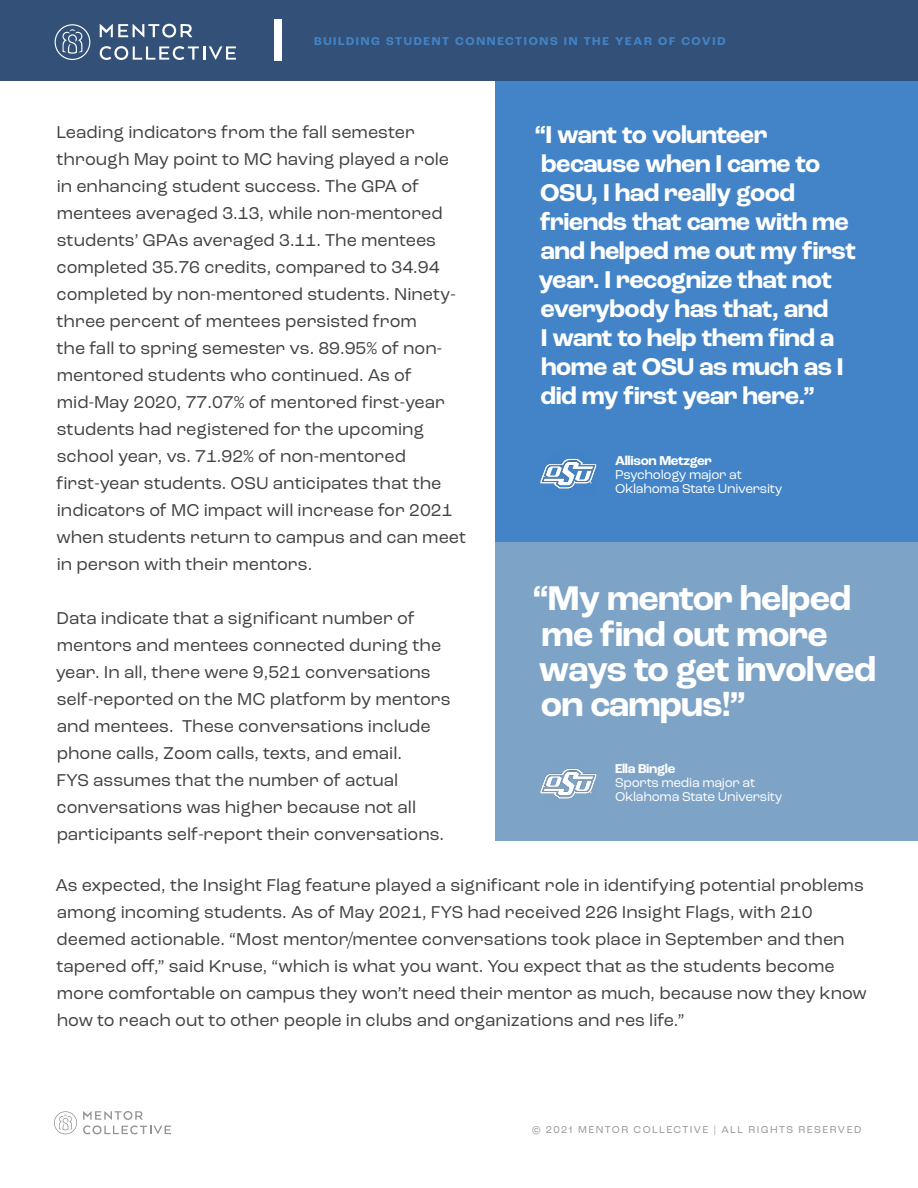
<style>
.page{position:relative;width:918px;height:1188px;background:#fff}
.page>*{position:absolute;margin:0;border:0;box-sizing:border-box;transform-origin:0 0}
.t1{font:700 36px/35.1px "Roc Grotesk";letter-spacing:-.02em;color:#fff}
.t2{font:700 25.5px/29px "Roc Grotesk";letter-spacing:-.02em;color:#fff}
.t3{font:18px/27px "Roc Grotesk";color:#414042}
.t4{font:13.5px/14px "Roc Grotesk";letter-spacing:-.02em;color:#fff}
.t5{font:700 13.5px "Roc Grotesk";letter-spacing:-.02em;color:#fff}
.t6{font:700 12px "Roc Grotesk";letter-spacing:.14em;color:#4284c7}
.t7{font:10.5px "Roc Grotesk";letter-spacing:.14em;color:#919496}
</style>
<div class="page">
<svg style="left:83px;top:1111px;width:88px;height:24px"></svg>
<svg style="left:54px;top:1111px;width:23px;height:23px"></svg>
<div style="left:495px;top:81px;width:423px;height:461px;background:#4284c7"></div>
<div style="left:0;top:0;width:918px;height:81px;background:#335178"></div>
<svg style="left:100px;top:24px;width:92px;height:14px"></svg>
<svg style="left:99px;top:46px;width:137px;height:14px"></svg>
<svg style="left:55px;top:24px;width:35px;height:36px"></svg>
<div style="left:274px;top:20px;width:7px;height:41px;background:#fff"></div>
<div style="left:495px;top:542px;width:423px;height:299px;background:#7da3c7"></div>
<img style="left:540px;top:458px;width:57px;height:31px">
<img style="left:540px;top:768px;width:57px;height:31px">
<p class="t6" style="left:314px;top:34px;width:413px">BUILDING STUDENT CONNECTIONS IN THE YEAR OF COVID</p>
<p class="t3" style="left:56px;top:118px;width:411px">Leading indicators from the fall semester through May point to MC having played a role in enhancing student success. The GPA of mentees averaged 3.13, while non-mentored students’ GPAs averaged 3.11. The mentees completed 35.76 credits, compared to 34.94 completed by non-mentored students. Ninety&shy;three percent of mentees persisted from<br>the fall to spring semester vs. 89.95% of non&shy;mentored students who continued. As of mid-May 2020, 77.07% of mentored first-year students had registered for the upcoming school year, vs. 71.92% of non-mentored first-year students. OSU anticipates that the indicators of MC impact will increase for 2021 when students return to campus and can meet in person with their mentors.</p>
<p class="t3" style="left:56px;top:604px;width:396px">Data indicate that a significant number of mentors and mentees connected during the year. In all, there were 9,521 conversations self-reported on the MC platform by mentors and mentees. These conversations include phone calls, Zoom calls, texts, and email.<br>FYS assumes that the number of actual conversations was higher because not all participants self-report their conversations.</p>
<h2 class="t2" style="left:535px;top:120px;width:323px">“I want to volunteer because when I came to<br>OSU, I had really good friends that came with me and helped me out my first year. I recognize that not everybody has that, and<br>I want to help them find a home at OSU as much as I did my first year here.”</h2>
<p class="t5" style="left:615px;top:452px;width:98px">Allison Metzger</p>
<p class="t4" style="left:615px;top:467px;width:169px">Psychology major at<br>Oklahoma State University</p>
<h1 class="t1" style="left:533px;top:582px;width:345px">“My mentor helped me find out more ways to get involved on campus!”</h1>
<p class="t5" style="left:615px;top:760px;width:62px">Ella Bingle</p>
<p class="t4" style="left:615px;top:776px;width:169px">Sports media major at<br>Oklahoma State University</p>
<p class="t3" style="left:55px;top:871px;width:813px">As expected, the Insight Flag feature played a significant role in identifying potential problems among incoming students. As of May 2021, FYS had received 226 Insight Flags, with 210 deemed actionable. “Most mentor/mentee conversations took place in September and then tapered off,” said Kruse, “which is what you want. You expect that as the students become more comfortable on campus they won’t need their mentor as much, because now they know how to reach out to other people in clubs and organizations and res life.”</p>
<p class="t7" style="left:532px;top:1124px;width:331px">© 2021 MENTOR COLLECTIVE | ALL RIGHTS RESERVED</p>
</div>
